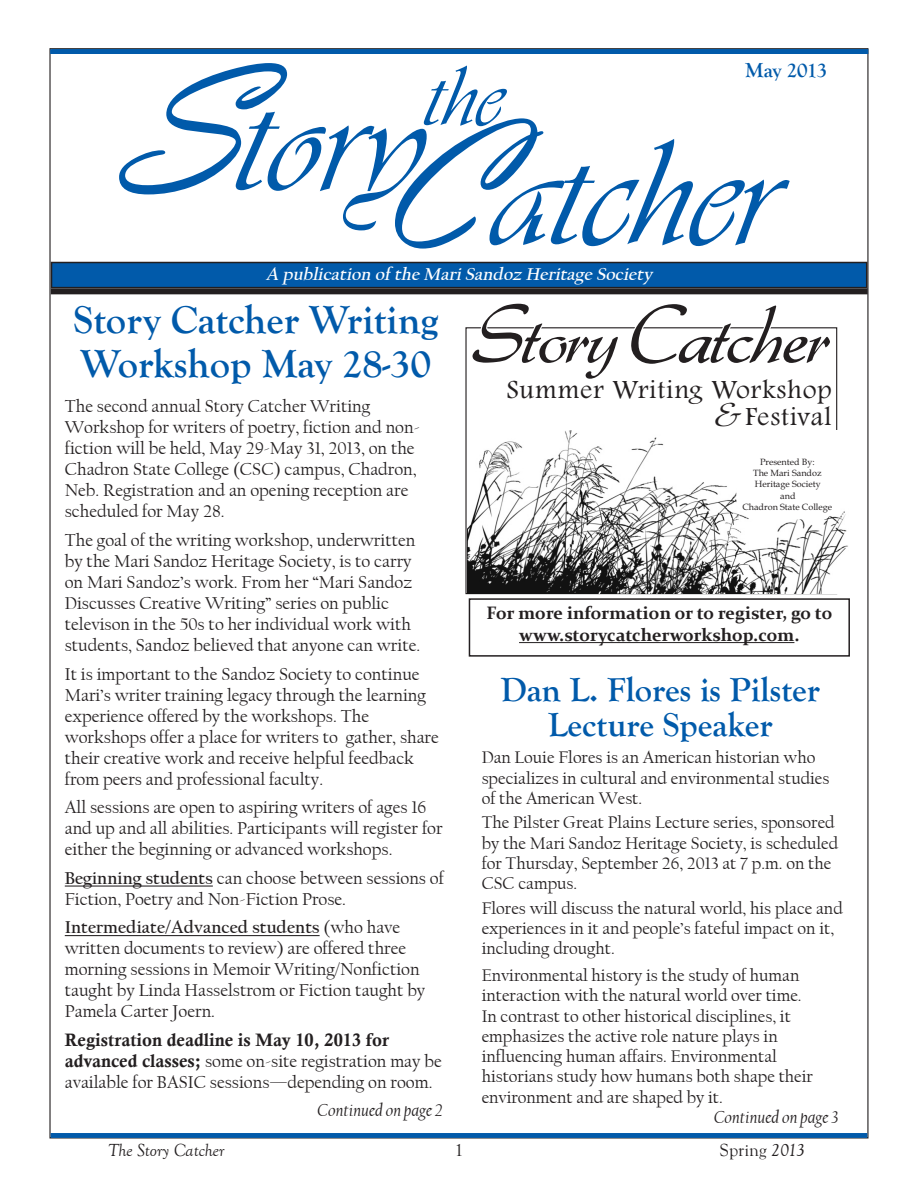
<style>
.page{position:relative;width:918px;height:1188px;background:#fff}
.page>*{position:absolute;margin:0;border:0;box-sizing:border-box;transform-origin:0 0}
.t1{font:187.5px "Vladimir Script";color:#015aaa}
.t2{font:159px "Vivaldii";color:#015aaa}
.t3{font:90px "Vivaldii";color:#015aaa}
.t4{font:84.75px "Gabrielle";color:#231f20}
.t5{font:700 40.5px/43.5px "Goudy Old Style T";color:#015aaa}
.t6{font:700 34.5px/34.5px "Goudy Old Style T";color:#015aaa;text-align:center}
.t7{font:27.15px/27.2px "Footlight MT Light";letter-spacing:.03em;color:#231f20;text-align:right}
.t8{font:700 21px "Goudy Old Style T";letter-spacing:-.01em;color:#015aaa}
.t9{font:18px/21px "Californian FB";color:#231f20}
.t10{font:700 18px "Constantia";color:#231f20}
.t11{font:italic 700 18px "Californian FB";color:#fff}
.t12{font:italic 18px "Californian FB";color:#231f20}
.t13{font:italic 18px "Goudy Old Style T";color:#231f20}
.t14{font:18px "Goudy Old Style T";color:#231f20}
.t15{font:17.7px/20.2px "Californian FB";color:#231f20}
.t16{font:9px/11.2px "Book Antiqua";color:#231f20;text-align:center}
.s1{font-family:"Vladimir Script";font-size:185.7px}
.s2{font-family:"Gabrielle";font-size:33.9px}
.s3{font-weight:700}
.s4{font-family:"Calis MT Bol"}
.s5{font-style:italic}
</style>
<div class="page">
<div style="left:50px;top:49px;width:817px;height:5px;background:#015aaa"></div>
<div style="left:51px;top:1133px;width:816px;height:5px;background:#015aaa"></div>
<div style="left:52px;top:262px;width:815px;height:26px;background:#015aaa"></div>
<div style="left:51px;top:262px;width:816px;height:26px;border:2px solid #231f20"></div>
<div style="left:51px;top:288px;width:817px;height:6px;background:#231f20"></div>
<hr style="left:65px;top:886px;width:148px;height:1px;background:#231f20">
<hr style="left:65px;top:935px;width:255px;height:1px;background:#231f20">
<svg style="left:471px;top:327px;width:149px;height:2px"></svg>
<svg style="left:629px;top:327px;width:203px;height:2px"></svg>
<img style="left:467px;top:431px;width:381px;height:162px">
<svg style="left:736px;top:458px;width:103px;height:61px"></svg>
<hr style="left:519px;top:642px;width:275px;height:1px;background:#231f20">
<div style="left:469px;top:598px;width:381px;height:59px;border:2px solid #231f20"></div>
<p class="t1" style="left:118px;top:22px;width:119px">S</p>
<p class="t8" style="left:745px;top:58px;width:84px">May 2013</p>
<p class="t3" style="left:424px;top:44px;width:79px">the</p>
<p class="t2" style="left:236px;top:47px;width:186px">tory</p>
<p class="t2" style="left:377px;top:101px;width:399px"><span class="s1">C</span>atcher</p>
<p class="t11" style="left:266px;top:264px;width:392px">A publication of the MariSandoz Heritage Society</p>
<p class="t5" style="left:74px;top:299px;width:366px">Story Catcher Writing<br>Workshop May 28-30</p>
<p class="t4" style="left:472px;top:286px;width:367px">StoryCatcher</p>
<p class="t7" style="left:507px;top:375px;width:327px">Summer Writing Workshop <span class="s2">&amp;</span>Festival</p>
<p class="t9" style="left:65px;top:396px;width:357px">The second annual Story Catcher Writing Workshop for writers of poetry, fiction and non&shy;fiction will be held, May 29-May 31, 2013, on the Chadron State College (CSC) campus, Chadron, Neb. Registration and an opening reception are scheduled for May 28.</p>
<p class="t9" style="left:65px;top:530px;width:357px">The goal of the writing workshop, underwritten by the Mari Sandoz Heritage Society, is to carry on Mari Sandoz’s work. From her “Mari Sandoz Discusses Creative Writing” series on public televison in the 50s to her individual work with students, Sandoz believed that anyone can write.</p>
<p class="t9" style="left:65px;top:663px;width:376px">It is important to the Sandoz Society to continue Mari’s writer training legacy through the learning experience offered by the workshops. The workshops offer a place for writers to gather, share their creative work and receive helpful feedback from peers and professional faculty.</p>
<p class="t9" style="left:65px;top:797px;width:379px">All sessions are open to aspiring writers of ages 16 and up and all abilities. Participants will register for either the beginning or advanced workshops.</p>
<p class="t9" style="left:65px;top:868px;width:381px"><span class="s3">Beginning students</span> can choose between sessions of<br>Fiction, Poetry and Non-Fiction Prose.</p>
<p class="t9" style="left:65px;top:917px;width:362px"><span class="s3">Intermediate/Advanced students</span> (who have written documents to review) are offered three morning sessions in Memoir Writing/Nonfiction taught by Linda Hasselstrom or Fiction taught by Pamela Carter Joern.</p>
<p class="t9" style="left:65px;top:1030px;width:378px"><span class="s4">Registration deadline is May 10, 2013 for advanced classes;</span> some on-site registration may be available for BASIC sessions—depending on room.</p>
<p class="t12" style="left:318px;top:1100px;width:126px">Continued on page 2</p>
<p class="t16" style="left:742px;top:456px;width:91px">Presented By:<br>The Mari Sandoz<br>Heritage Society<br>and<br>Chadron State College</p>
<p class="t10" style="left:487px;top:600px;width:347px">For more information or to register, go to</p>
<p class="t10" style="left:519px;top:623px;width:282px">www.storycatcherworkshop.com.</p>
<p class="t6" style="left:501px;top:673px;width:321px">Dan L. Flores is Pilster<br>Lecture Speaker</p>
<p class="t15" style="left:482px;top:748px;width:349px">Dan Louie Flores is an American historian who specializes in cultural and environmental studies of the American West.</p>
<p class="t15" style="left:482px;top:813px;width:358px">The Pilster Great Plains Lecture series, sponsored by the Mari Sandoz Heritage Society, is scheduled for Thursday, September 26, 2013 at 7 p.m. on the CSC campus.</p>
<p class="t15" style="left:482px;top:898px;width:363px">Flores will discuss the natural world, his place and experiences in it and people’s fateful impact on it, including drought.</p>
<p class="t15" style="left:482px;top:966px;width:333px">Environmental history is the study of human interaction with the natural world over time.<br>In contrast to other historical disciplines, it emphasizes the active role nature plays in influencing human affairs. Environmental historians study how humans both shape their environment and are shaped by it.</p>
<p class="t12" style="left:714px;top:1107px;width:126px">Continued on page 3</p>
<p class="t13" style="left:108px;top:1140px;width:118px">The Story Catcher</p>
<p class="t14" style="left:454px;top:1140px;width:10px">1</p>
<p class="t14" style="left:720px;top:1140px;width:87px">Spring <span class="s5">2013</span></p>
</div>
